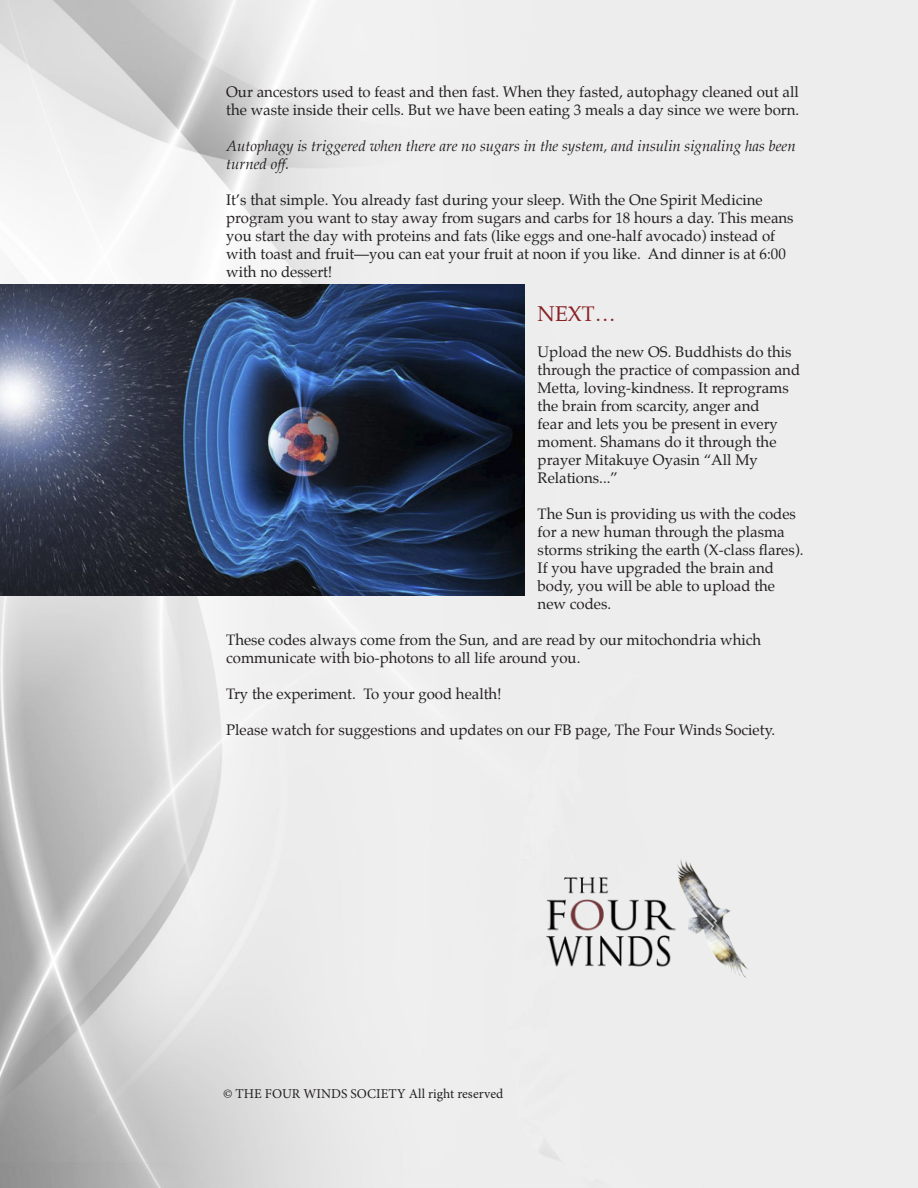
<style>
.page{position:relative;width:918px;height:1188px;background:#fff}
.page>*{position:absolute;margin:0;border:0;box-sizing:border-box;transform-origin:0 0}
.t1{font:21px "Palatino";color:#892124}
.t2{font:15px/18px "Palatino";color:#231f20}
.t3{font:italic 15px/18px "Palatino";color:#231f20}
.t4{font:13.5px "Minion Pro";color:#231f20}
</style>
<div class="page">
<img style="left:0;top:0;width:918px;height:1188px">
<img style="left:0;top:285px;width:524px;height:311px">
<img style="left:547px;top:858px;width:201px;height:119px">
<p class="t2" style="left:226px;top:83px;width:575px">Our ancestors used to feast and then fast. When they fasted, autophagy cleaned out all the waste inside their cells. But we have been eating 3 meals a day since we were born.</p>
<p class="t3" style="left:226px;top:137px;width:571px">Autophagy is triggered when there are no sugars in the system, and insulin signaling has been turned off.</p>
<p class="t2" style="left:226px;top:191px;width:569px">It’s that simple. You already fast during your sleep. With the One Spirit Medicine program you want to stay away from sugars and carbs for 18 hours a day. This means you start the day with proteins and fats (like eggs and one-half avocado) instead of with toast and fruit—you can eat your fruit at noon if you like. And dinner is at 6:00 with no dessert!</p>
<p class="t1" style="left:538px;top:296px;width:80px">NEXT…</p>
<p class="t2" style="left:538px;top:342px;width:264px">Upload the new OS. Buddhists do this through the practice of compassion and<br>Metta, loving-kindness. It reprograms the brain from scarcity, anger and<br>fear and lets you be present in every moment. Shamans do it through the prayer Mitakuye Oyasin “All My<br>Relations...”</p>
<p class="t2" style="left:538px;top:504px;width:267px">The Sun is providing us with the codes for a new human through the plasma storms striking the earth (X-class flares).<br>If you have upgraded the brain and body, you will be able to upload the new codes.</p>
<p class="t2" style="left:226px;top:630px;width:537px">These codes always come from the Sun, and are read by our mitochondria which communicate with bio-photons to all life around you.</p>
<p class="t2" style="left:226px;top:684px;width:277px">Try the experiment. To your good health!</p>
<p class="t2" style="left:226px;top:720px;width:550px">Please watch for suggestions and updates on our FB page, The Four Winds Society.</p>
<p class="t4" style="left:223px;top:1085px;width:282px">© THE FOUR WINDS SOCIETY All right reserved</p>
</div>
